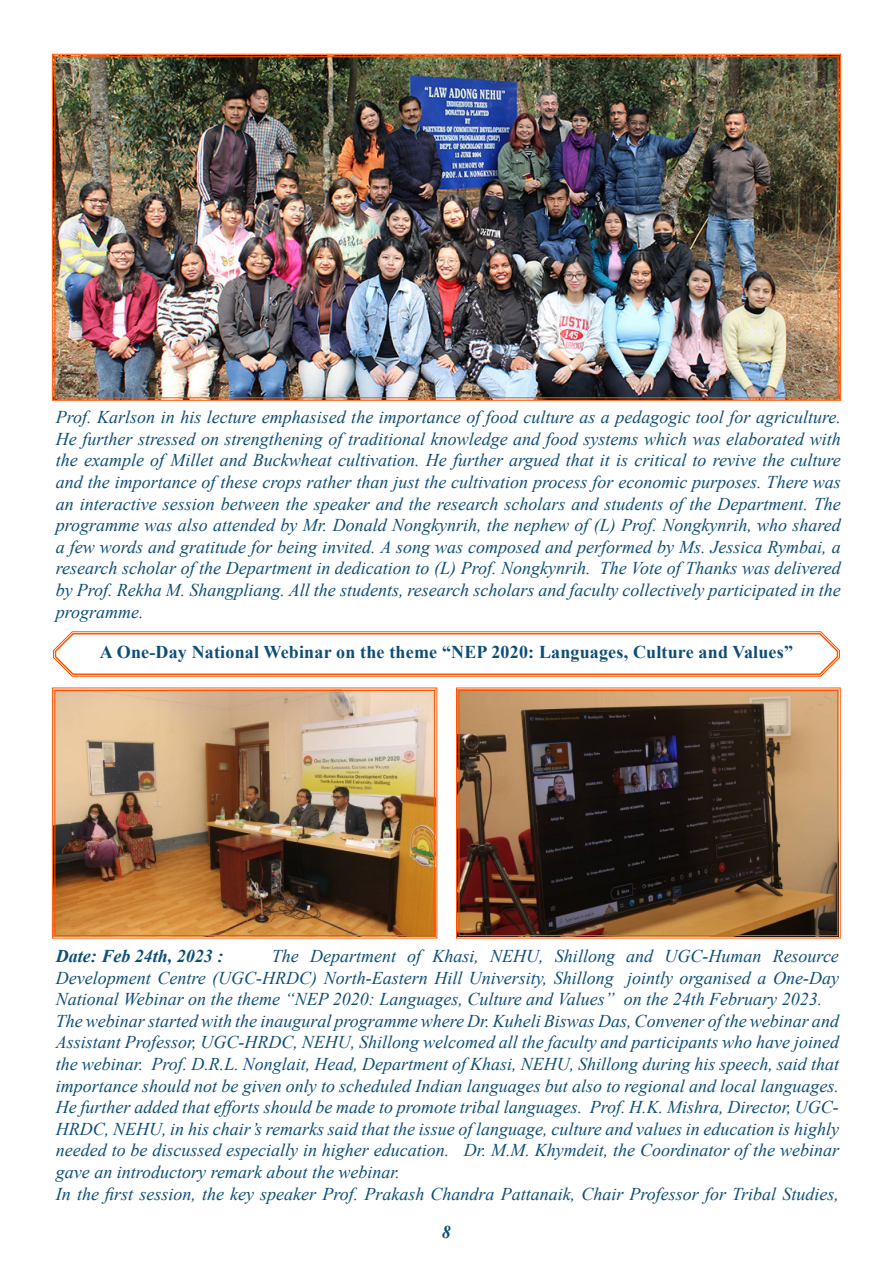
<style>
.page{position:relative;width:893px;height:1263px;background:#fff}
.page>*{position:absolute;margin:0;border:0;box-sizing:border-box;transform-origin:0 0}
.t1{font:italic 18px/21.6px "Times New Roman";color:#0d4e76;text-align:justify}
.t2{font:700 18px "Times New Roman";letter-spacing:.01em;color:#0d4e76}
.t3{font:italic 700 18px "Times New Roman";color:#0d4e76}
</style>
<div class="page">
<img style="left:52px;top:54px;width:789px;height:347px">
<svg style="left:53px;top:631px;width:787px;height:46px"></svg>
<img style="left:52px;top:687px;width:385px;height:251px">
<div style="left:55px;top:690px;width:380px;height:246px;border:1px solid #ff5400"></div>
<img style="left:456px;top:687px;width:385px;height:251px">
<div style="left:459px;top:690px;width:379px;height:246px;border:1px solid #ff5400"></div>
<p class="t1" style="left:56px;top:406px;width:786px">Prof. Karlson in his lecture emphasised the importance of food culture as a pedagogic tool for agriculture.<br>He further stressed on strengthening of traditional knowledge and food systems which was elaborated with the example of Millet and Buckwheat cultivation. He further argued that it is critical to revive the culture and the importance of these crops rather than just the cultivation process for economic purposes. There was an interactive session between the speaker and the research scholars and students of the Department. The programme was also attended by Mr. Donald Nongkynrih, the nephew of (L) Prof. Nongkynrih, who shared a few words and gratitude for being invited. A song was composed and performed by Ms. Jessica Rymbai, a research scholar of the Department in dedication to (L) Prof. Nongkynrih. The Vote of Thanks was delivered by Prof. Rekha M. Shangpliang. All the students, research scholars and faculty collectively participated in the programme.</p>
<p class="t2" style="left:100px;top:639px;width:694px">A One-Day National Webinar on the theme “NEP 2020: Languages, Culture and Values”</p>
<p class="t3" style="left:56px;top:943px;width:169px">Date: Feb 24th, 2023 :</p>
<p class="t1" style="left:56px;top:945px;width:785px;text-indent:216px">The Department of Khasi, NEHU, Shillong and UGC-Human Resource Development Centre (UGC-HRDC) North-Eastern Hill University, Shillong jointly organised a One-Day National Webinar on the theme “NEP 2020: Languages, Culture and Values” on the 24th February 2023.</p>
<p class="t1" style="left:56px;top:1009px;width:785px">The webinar started with the inaugural programme where Dr. Kuheli Biswas Das, Convener of the webinar and Assistant Professor, UGC-HRDC, NEHU, Shillong welcomed all the faculty and participants who have joined the webinar. Prof. D.R.L. Nonglait, Head, Department of Khasi, NEHU, Shillong during his speech, said that importance should not be given only to scheduled Indian languages but also to regional and local languages.<br>He further added that efforts should be made to promote tribal languages. Prof. H.K. Mishra, Director, UGC-HRDC, NEHU, in his chair’s remarks said that the issue of language, culture and values in education is highly needed to be discussed especially in higher education. Dr. M.M. Khymdeit, the Coordinator of the webinar gave an introductory remark about the webinar.</p>
<p class="t1" style="left:56px;top:1182px;width:785px">In the first session, the key speaker Prof. Prakash Chandra Pattanaik, Chair Professor for Tribal Studies,</p>
<p class="t3" style="left:442px;top:1219px;width:10px">8</p>
</div>
